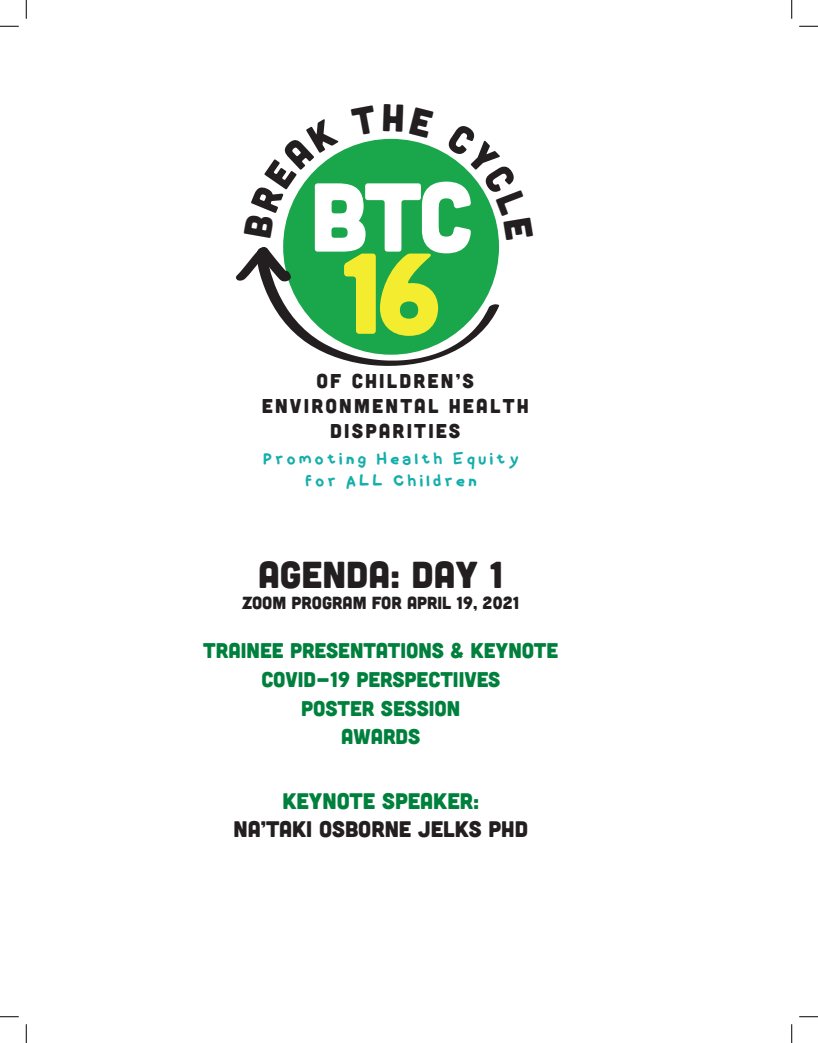
<style>
.page{position:relative;width:818px;height:1043px;background:#fff}
.page>*{position:absolute;margin:0;border:0;box-sizing:border-box;transform-origin:0 0}
.t1{font:114.62px "Cubano";color:#f4ed2f}
.t2{font:97.5px "Cubano";color:#fff}
.Paragraph_Style_1{font:37.5px "Cubano";color:#231f20}
.t3{font:22.5px "Cubano";color:#231f20}
.t4{font:22.5px "Cubano";color:#00803d}
.t5{font:21.25px "Cubano";color:#00803d}
.t6{font:20px/25px "Cubano";letter-spacing:.11em;color:#231f20;text-align:center}
.t7{font:20px/22.2px "Coquerli";letter-spacing:.11em;color:#16aeab;text-align:center}
.t8{font:17.5px "Cubano";color:#231f20}
</style>
<div class="page">
<div style="left:283px;top:139px;width:216px;height:216px;background:#1aa64a;border-radius:50%"></div>
<svg style="left:236px;top:247px;width:264px;height:119px"></svg>
<svg style="left:0;top:25px;width:19px;height:2px"></svg>
<svg style="left:799px;top:25px;width:19px;height:2px"></svg>
<svg style="left:0;top:1016px;width:19px;height:1px"></svg>
<svg style="left:799px;top:1016px;width:19px;height:1px"></svg>
<svg style="left:25px;top:0;width:2px;height:19px"></svg>
<svg style="left:25px;top:1024px;width:2px;height:18px"></svg>
<svg style="left:791px;top:0;width:1px;height:19px"></svg>
<svg style="left:791px;top:1024px;width:1px;height:18px"></svg>
<svg style="left:283px;top:152px;width:56px;height:86px"></svg>
<svg style="left:445px;top:153px;width:54px;height:87px"></svg>
<p class="t2" style="left:310px;top:155px;width:164px">BTC</p>
<p class="t1" style="left:340px;top:220px;width:102px">16</p>
<p class="t6" style="left:262px;top:368px;width:268px">OF CHILDREN’S<br>ENVIRONMENTAL HEALTH<br>DISPARITIES</p>
<p class="t7" style="left:263px;top:448px;width:258px">Promoting Health Equity for ALL Children</p>
<p class="Paragraph_Style_1" style="left:258px;top:551px;width:247px">AGENDA: DAY 1</p>
<p class="t8" style="left:242px;top:591px;width:279px">ZOOM PROGRAM FOR APRIL 19, 2021</p>
<p class="t5" style="left:203px;top:637px;width:356px">TRAINEE PRESENTATIONS &amp; KEYNOTE</p>
<p class="t5" style="left:261px;top:665px;width:240px">COVID-19 PERSPECTIIVES</p>
<p class="t5" style="left:301px;top:694px;width:161px">POSTER SESSION</p>
<p class="t5" style="left:341px;top:723px;width:81px">AWARDS</p>
<p class="t4" style="left:282px;top:786px;width:198px">KEYNOTE SPEAKER:</p>
<p class="t3" style="left:233px;top:815px;width:296px">NA’TAKI OSBORNE JELKS PHD</p>
</div>
